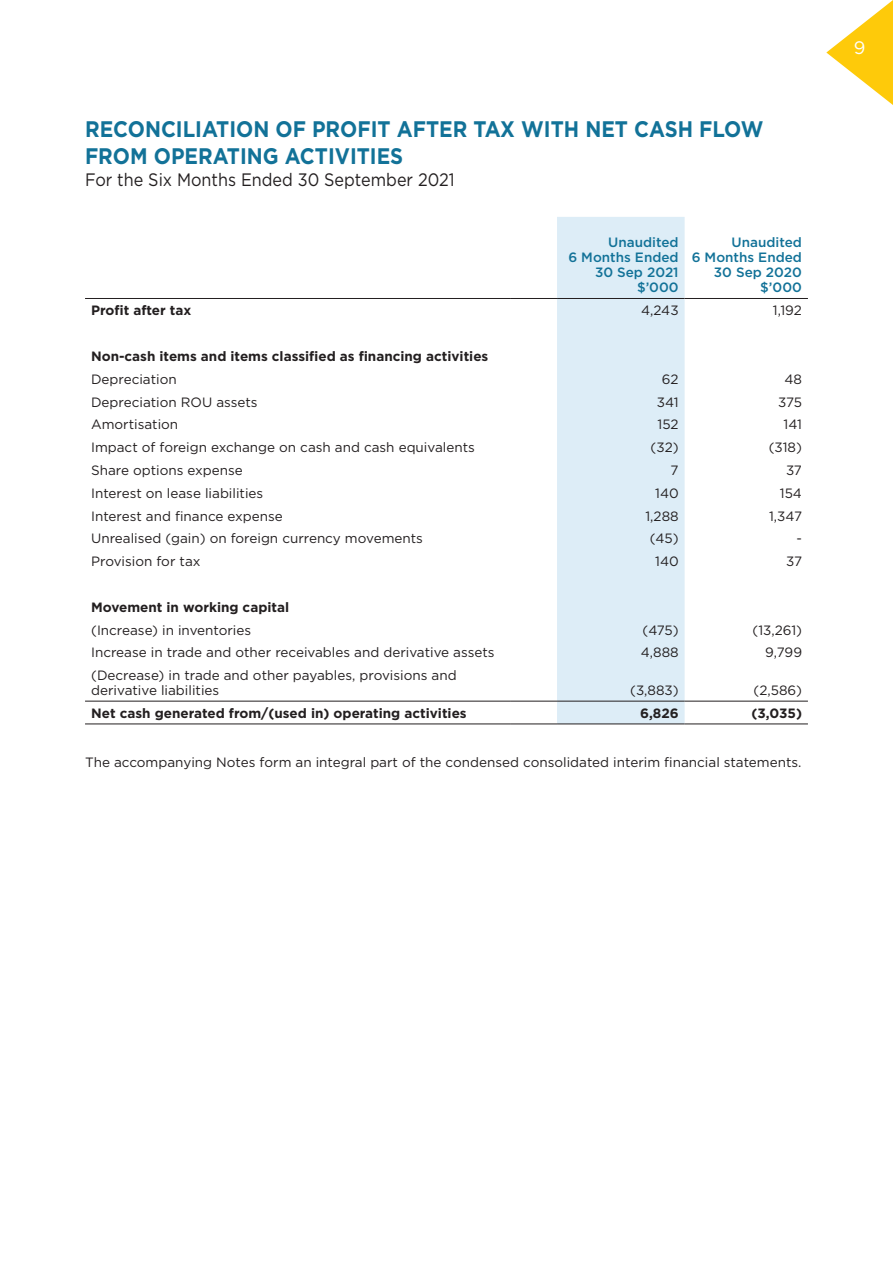
<style>
.page{position:relative;width:893px;height:1263px;background:#fff}
.page>*{position:absolute;margin:0;border:0;box-sizing:border-box;transform-origin:0 0}
.t1{font:700 22.5px/27px "Gotham";color:#127298;scale:.9 1}
.t2{font:18px "Gotham";color:#231f20;scale:.9 1}
.t3{font:18px "Gotham";color:#fff}
.t4{font:13.5px/15px "Gotham";color:#231f20}
.t5{font:700 13.5px "Gotham";color:#231f20}
.t6{font:500 13.5px/15px "Gotham";color:#127298;text-align:right}
</style>
<div class="page">
<div style="left:557px;top:217px;width:128px;height:506px;background:#ddedf7"></div>
<hr style="left:85px;top:298px;width:425px;height:1px;background:#231f20">
<hr style="left:510px;top:298px;width:47px;height:1px;background:#231f20">
<hr style="left:557px;top:298px;width:128px;height:1px;background:#231f20">
<hr style="left:685px;top:298px;width:123px;height:1px;background:#231f20">
<hr style="left:85px;top:701px;width:425px;height:1px;background:#231f20">
<hr style="left:510px;top:701px;width:47px;height:1px;background:#231f20">
<hr style="left:557px;top:701px;width:128px;height:1px;background:#231f20">
<hr style="left:685px;top:701px;width:123px;height:1px;background:#231f20">
<hr style="left:85px;top:723px;width:425px;height:1px;background:#231f20">
<hr style="left:510px;top:723px;width:47px;height:1px;background:#231f20">
<hr style="left:557px;top:723px;width:128px;height:1px;background:#231f20">
<hr style="left:685px;top:723px;width:123px;height:1px;background:#231f20">
<svg style="left:826px;top:0;width:67px;height:105px"></svg>
<h1 class="t1" style="left:85px;top:115px;width:755px">RECONCILIATION OF PROFIT AFTER TAX WITH NET CASH FLOW<br>FROM OPERATING ACTIVITIES</h1>
<h2 class="t2" style="left:85px;top:168px;width:412px">For the Six Months Ended 30 September 2021</h2>
<p class="t6" style="left:568px;top:235px;width:112px">Unaudited<br>6 Months Ended<br>30 Sep 2021 $’000</p>
<p class="t6" style="left:692px;top:235px;width:112px">Unaudited<br>6 Months Ended<br>30 Sep 2020 $’000</p>
<p class="t5" style="left:91px;top:302px;width:102px">Profit after tax</p>
<p class="t4" style="left:641px;top:303px;width:39px">4,243</p>
<p class="t4" style="left:773px;top:303px;width:30px">1,192</p>
<p class="t5" style="left:91px;top:347px;width:399px">Non-cash items and items classified as financing activities</p>
<p class="t4" style="left:91px;top:371px;width:87px">Depreciation</p>
<p class="t4" style="left:662px;top:371px;width:18px">62</p>
<p class="t4" style="left:784px;top:371px;width:19px">48</p>
<p class="t4" style="left:91px;top:394px;width:168px">Depreciation ROU assets</p>
<p class="t4" style="left:657px;top:394px;width:23px">341</p>
<p class="t4" style="left:778px;top:394px;width:25px">375</p>
<p class="t4" style="left:91px;top:417px;width:89px">Amortisation</p>
<p class="t4" style="left:658px;top:417px;width:23px">152</p>
<p class="t4" style="left:783px;top:417px;width:20px">141</p>
<p class="t4" style="left:91px;top:439px;width:385px">Impact of foreign exchange on cash and cash equivalents</p>
<p class="t4" style="left:651px;top:439px;width:30px">(32)</p>
<p class="t4" style="left:769px;top:439px;width:35px">(318)</p>
<p class="t4" style="left:91px;top:462px;width:153px">Share options expense</p>
<p class="t4" style="left:671px;top:462px;width:10px">7</p>
<p class="t4" style="left:786px;top:462px;width:17px">37</p>
<p class="t4" style="left:91px;top:485px;width:174px">Interest on lease liabilities</p>
<p class="t4" style="left:655px;top:485px;width:25px">140</p>
<p class="t4" style="left:780px;top:485px;width:24px">154</p>
<p class="t4" style="left:91px;top:508px;width:193px">Interest and finance expense</p>
<p class="t4" style="left:645px;top:508px;width:35px">1,288</p>
<p class="t4" style="left:769px;top:508px;width:35px">1,347</p>
<p class="t4" style="left:91px;top:531px;width:333px">Unrealised (gain) on foreign currency movements</p>
<p class="t4" style="left:650px;top:531px;width:31px">(45)</p>
<p class="t4" style="left:796px;top:531px;width:7px">-</p>
<p class="t4" style="left:91px;top:554px;width:111px">Provision for tax</p>
<p class="t4" style="left:655px;top:554px;width:25px">140</p>
<p class="t4" style="left:786px;top:554px;width:17px">37</p>
<p class="t5" style="left:91px;top:598px;width:200px">Movement in working capital</p>
<p class="t4" style="left:91px;top:622px;width:162px">(Increase) in inventories</p>
<p class="t4" style="left:642px;top:622px;width:38px">(475)</p>
<p class="t4" style="left:752px;top:622px;width:51px">(13,261)</p>
<p class="t4" style="left:91px;top:645px;width:405px">Increase in trade and other receivables and derivative assets</p>
<p class="t4" style="left:641px;top:645px;width:39px">4,888</p>
<p class="t4" style="left:765px;top:645px;width:38px">9,799</p>
<p class="t4" style="left:91px;top:668px;width:367px">(Decrease) in trade and other payables, provisions and derivative liabilities</p>
<p class="t4" style="left:630px;top:683px;width:50px">(3,883)</p>
<p class="t4" style="left:753px;top:683px;width:50px">(2,586)</p>
<p class="t5" style="left:91px;top:704px;width:377px">Net cash generated from/(used in) operating activities</p>
<p class="t5" style="left:640px;top:704px;width:40px">6,826</p>
<p class="t5" style="left:752px;top:704px;width:52px">(3,035)</p>
<p class="t4" style="left:85px;top:754px;width:718px">The accompanying Notes form an integral part of the condensed consolidated interim financial statements.</p>
<h2 class="t3" style="left:854px;top:36px;width:13px">9</h2>
</div>
